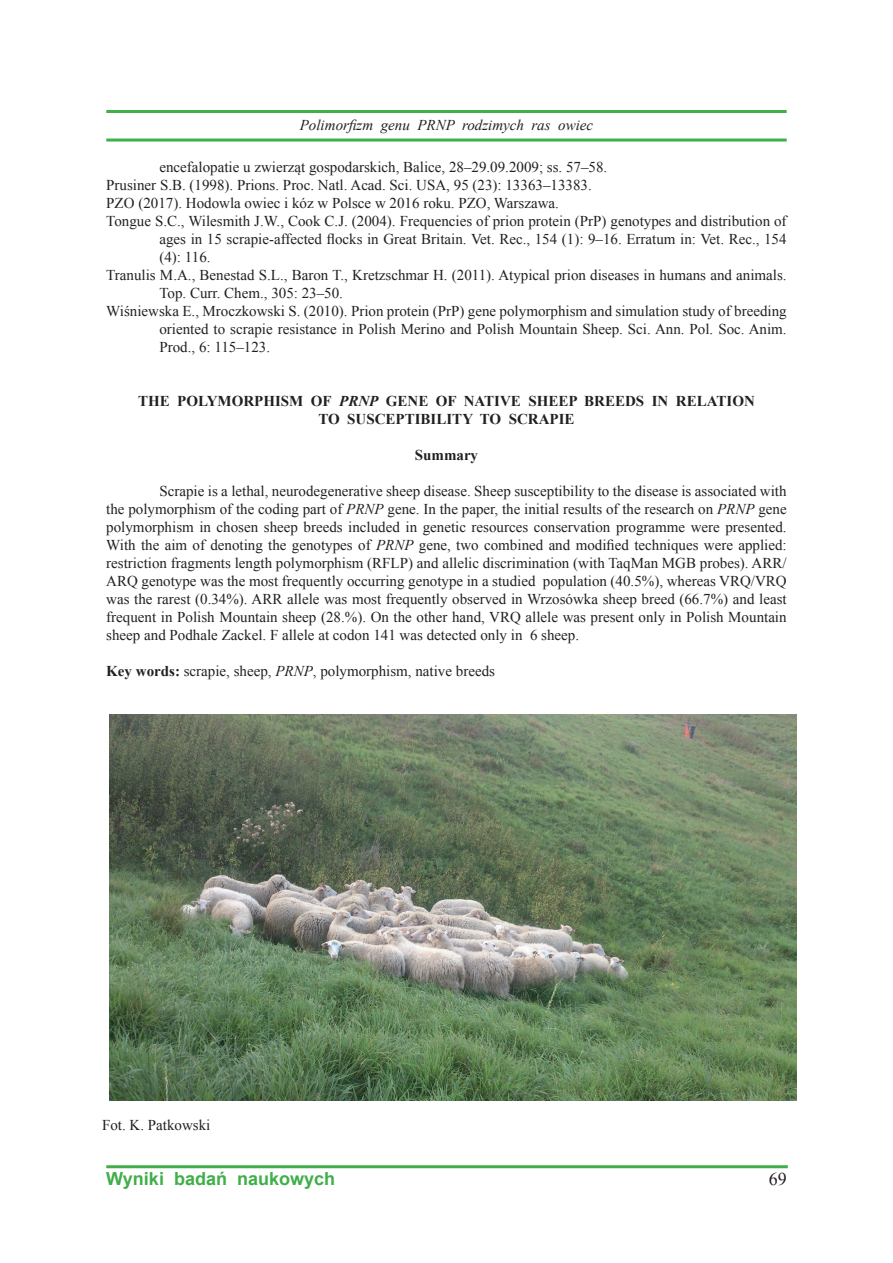
<style>
.page{position:relative;width:893px;height:1263px;background:#fff}
.page>*{position:absolute;margin:0;border:0;box-sizing:border-box;transform-origin:0 0}
.t1{font:700 18px "Arial";color:#40ae49}
.t2{font:18px "Times New Roman";color:#231f20}
.t3{font:15px/18px "Times New Roman";color:#231f20;text-align:justify}
.t4{font:700 15px/18px "Times New Roman";color:#231f20;text-align:center}
.t5{font:italic 15px "Times New Roman";color:#231f20}
.s1{font-style:italic}
.s2{font-weight:700}
</style>
<div class="page">
<hr style="left:106px;top:110px;width:681px;height:3px;background:#40ae49">
<hr style="left:106px;top:139px;width:681px;height:3px;background:#40ae49">
<hr style="left:106px;top:1165px;width:682px;height:3px;background:#40ae49">
<img style="left:110px;top:714px;width:687px;height:387px">
<p class="t5" style="left:300px;top:115px;width:295px">Polimorfizm genu PRNP rodzimych ras owiec</p>
<p class="t3" style="left:159px;top:158px;width:449px">encefalopatie u zwierząt gospodarskich, Balice, 28–29.09.2009; ss. 57–58.</p>
<p class="t3" style="left:106px;top:176px;width:487px">Prusiner S.B. (1998). Prions. Proc. Natl. Acad. Sci. USA, 95 (23): 13363–13383.</p>
<p class="t3" style="left:106px;top:194px;width:454px">PZO (2017). Hodowla owiec i kóz w Polsce w 2016 roku. PZO, Warszawa.</p>
<p class="t3" style="left:106px;top:212px;width:682px">Tongue S.C., Wilesmith J.W., Cook C.J. (2004). Frequencies of prion protein (PrP) genotypes and distribution of</p>
<p class="t3" style="left:159px;top:230px;width:629px">ages in 15 scrapie-affected flocks in Great Britain. Vet. Rec., 154 (1): 9–16. Erratum in: Vet. Rec., 154</p>
<p class="t3" style="left:159px;top:248px;width:53px">(4): 116.</p>
<p class="t3" style="left:106px;top:266px;width:682px">Tranulis M.A., Benestad S.L., Baron T., Kretzschmar H. (2011). Atypical prion diseases in humans and animals.</p>
<p class="t3" style="left:159px;top:284px;width:185px">Top. Curr. Chem., 305: 23–50.</p>
<p class="t3" style="left:106px;top:302px;width:682px">Wiśniewska E., Mroczkowski S. (2010). Prion protein (PrP) gene polymorphism and simulation study of breeding</p>
<p class="t3" style="left:159px;top:320px;width:629px">oriented to scrapie resistance in Polish Merino and Polish Mountain Sheep. Sci. Ann. Pol. Soc. Anim.</p>
<p class="t3" style="left:159px;top:338px;width:112px">Prod., 6: 115–123.</p>
<p class="t4" style="left:138px;top:392px;width:618px">THE POLYMORPHISM OF <span class="s1">PRNP</span> GENE OF NATIVE SHEEP BREEDS IN RELATION<br>TO SUSCEPTIBILITY TO SCRAPIE</p>
<p class="t4" style="left:415px;top:446px;width:65px">Summary</p>
<p class="t3" style="left:106px;top:482px;width:682px;text-indent:53px">Scrapie is a lethal, neurodegenerative sheep disease. Sheep susceptibility to the disease is associated with the polymorphism of the coding part of <span class="s1">PRNP</span> gene. In the paper, the initial results of the research on <span class="s1">PRNP</span> gene polymorphism in chosen sheep breeds included in genetic resources conservation programme were presented.<br>With the aim of denoting the genotypes of <span class="s1">PRNP</span> gene, two combined and modified techniques were applied: restriction fragments length polymorphism (RFLP) and allelic discrimination (with TaqMan MGB probes). ARR/ ARQ genotype was the most frequently occurring genotype in a studied population (40.5%), whereas VRQ/VRQ was the rarest (0.34%). ARR allele was most frequently observed in Wrzosówka sheep breed (66.7%) and least frequent in Polish Mountain sheep (28.%). On the other hand, VRQ allele was present only in Polish Mountain sheep and Podhale Zackel. F allele at codon 141 was detected only in 6 sheep.</p>
<p class="t3" style="left:106px;top:662px;width:390px"><span class="s2">Key words:</span> scrapie, sheep, <span class="s1">PRNP</span>, polymorphism, native breeds</p>
<p class="t3" style="left:102px;top:1115px;width:110px">Fot. K. Patkowski</p>
<p class="t1" style="left:106px;top:1167px;width:230px">Wyniki badań naukowych</p>
<p class="t2" style="left:769px;top:1166px;width:19px">69</p>
</div>
